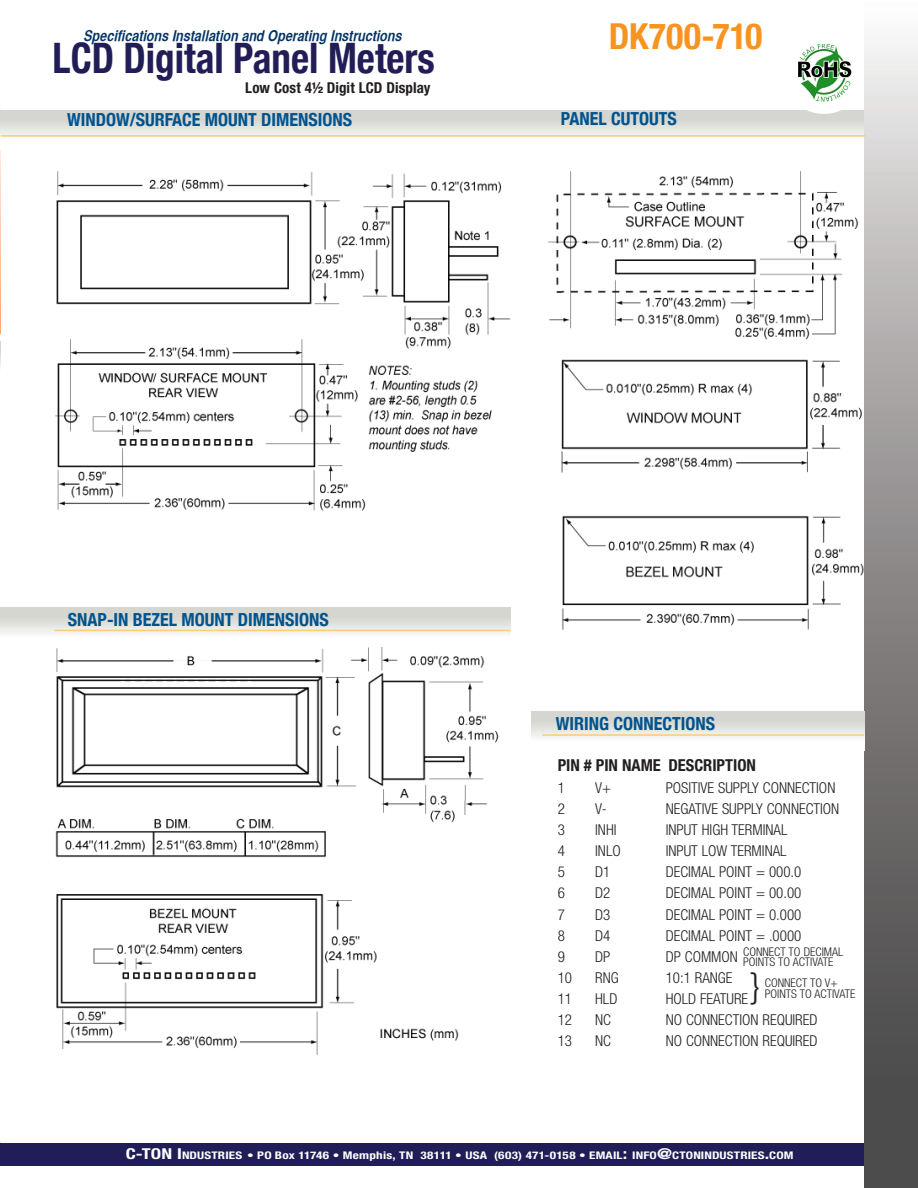
<style>
.page{position:relative;width:918px;height:1188px;background:#fff}
.page>*{position:absolute;margin:0;border:0;box-sizing:border-box;transform-origin:0 0}
.t1{font:700 condensed 42px "Helvetica Neue";color:#211e57;scale:.93 1}
.t2{font:700 condensed 36px "Helvetica Neue LT Pro";color:#f7941f}
.Order_2C{font:300 condensed 36px "Helvetica Neue LT Std";color:#231f20}
.titles{font:700 condensed 18px "Helvetica Neue";color:#00538d}
.SPECIFICATIONS_TITLE{font:700 condensed 16.5px "Helvetica Neue LT Pro";color:#231f20}
.connections_text{font:300 condensed 15px "Helvetica Neue LT Std";color:#231f20}
.subhead_left_blue{font:italic 15px "Helvetica CY Bold";letter-spacing:.005em;color:#036}
.SUB_SUBHEAD{font:700 condensed 15px "Helvetica Neue LT Pro";letter-spacing:.005em;color:#231f20}
.Order_2C-2{font:300 condensed 12px "Helvetica Neue LT Std";color:#231f20}
.t3{font:700 condensed 10.5px "Helvetica Neue LT Pro";letter-spacing:.02em;color:#fff;scale:1.25 1}
.t4{font:700 condensed 10.5px "Helvetica Neue LT Pro";letter-spacing:.015em;color:#fff;scale:1.25 1}
.s1{font-size:15px}
.s2{font-style:inherit}
</style>
<div class="page">
<svg style="left:0;top:1142px;width:1px;height:24px"></svg>
<svg style="left:0;top:150px;width:1px;height:184px"></svg>
<svg style="left:0;top:110px;width:864px;height:27px"></svg>
<div style="left:1px;top:1143px;width:917px;height:22px;background:#211e57"></div>
<svg style="left:0;top:341px;width:1px;height:39px"></svg>
<div style="left:782px;top:31px;width:84px;height:83px;background:#fff;border-radius:50%"></div>
<img style="left:798px;top:44px;width:54px;height:58px">
<svg style="left:864px;top:40px;width:54px;height:1148px"></svg>
<hr style="left:1px;top:135px;width:865px;height:2px;background:#fecb78">
<div style="left:532px;top:711px;width:332px;height:39px;background:linear-gradient(to bottom,#cbccc5,#fff)"></div>
<div style="left:0;top:608px;width:510px;height:39px;background:linear-gradient(to bottom,#cccdc6,#fff)"></div>
<img style="left:55px;top:171px;width:455px;height:340px">
<img style="left:548px;top:162px;width:326px;height:485px">
<img style="left:55px;top:647px;width:444px;height:408px">
<hr style="left:54px;top:630px;width:456px;height:1px;background:#fecb78">
<hr style="left:542px;top:734px;width:322px;height:2px;background:#fecb78">
<p class="subhead_left_blue" style="left:85px;top:26px;width:320px">Specifications Installation and Operating Instructions</p>
<p class="t1" style="left:53px;top:23px;width:413px">LCD Digital Panel Meters</p>
<p class="SUB_SUBHEAD" style="left:245px;top:78px;width:187px">Low Cost 4½ Digit LCD Display</p>
<p class="t2" style="left:609px;top:14px;width:155px">DK700-710</p>
<p class="titles" style="left:67px;top:105px;width:286px">WINDOW/SURFACE MOUNT DIMENSIONS</p>
<p class="titles" style="left:561px;top:104px;width:117px">PANEL CUTOUTS</p>
<p class="titles" style="left:68px;top:605px;width:262px">SNAP-IN BEZEL MOUNT DIMENSIONS</p>
<p class="titles" style="left:556px;top:709px;width:161px">WIRING CONNECTIONS</p>
<p class="SPECIFICATIONS_TITLE" style="left:558px;top:755px;width:200px">PIN # PIN NAME DESCRIPTION</p>
<p class="connections_text" style="left:558px;top:779px;width:9px">1</p>
<p class="connections_text" style="left:595px;top:779px;width:17px">V+</p>
<p class="connections_text" style="left:666px;top:779px;width:171px">POSITIVE SUPPLY CONNECTION</p>
<p class="connections_text" style="left:558px;top:800px;width:9px">2</p>
<p class="connections_text" style="left:595px;top:800px;width:13px">V-</p>
<p class="connections_text" style="left:666px;top:800px;width:175px">NEGATIVE SUPPLY CONNECTION</p>
<p class="connections_text" style="left:558px;top:821px;width:9px">3</p>
<p class="connections_text" style="left:595px;top:821px;width:23px">INHI</p>
<p class="connections_text" style="left:666px;top:821px;width:123px">INPUT HIGH TERMINAL</p>
<p class="connections_text" style="left:558px;top:842px;width:9px">4</p>
<p class="connections_text" style="left:595px;top:842px;width:27px">INLO</p>
<p class="connections_text" style="left:666px;top:842px;width:122px">INPUT LOW TERMINAL</p>
<p class="connections_text" style="left:558px;top:864px;width:9px">5</p>
<p class="connections_text" style="left:595px;top:864px;width:17px">D1</p>
<p class="connections_text" style="left:666px;top:864px;width:137px">DECIMAL POINT = 000.0</p>
<p class="connections_text" style="left:558px;top:885px;width:9px">6</p>
<p class="connections_text" style="left:595px;top:885px;width:17px">D2</p>
<p class="connections_text" style="left:666px;top:885px;width:137px">DECIMAL POINT = 00.00</p>
<p class="connections_text" style="left:558px;top:906px;width:9px">7</p>
<p class="connections_text" style="left:595px;top:906px;width:17px">D3</p>
<p class="connections_text" style="left:666px;top:906px;width:137px">DECIMAL POINT = 0.000</p>
<p class="connections_text" style="left:558px;top:927px;width:9px">8</p>
<p class="connections_text" style="left:595px;top:927px;width:17px">D4</p>
<p class="connections_text" style="left:666px;top:927px;width:137px">DECIMAL POINT = .0000</p>
<p class="connections_text" style="left:558px;top:948px;width:9px">9</p>
<p class="connections_text" style="left:595px;top:948px;width:17px">DP</p>
<p class="connections_text" style="left:666px;top:948px;width:74px">DP COMMON</p>
<p class="connections_text" style="left:558px;top:969px;width:16px">10</p>
<p class="connections_text" style="left:595px;top:969px;width:25px">RNG</p>
<p class="connections_text" style="left:666px;top:969px;width:68px">10:1 RANGE</p>
<p class="connections_text" style="left:558px;top:990px;width:16px">11</p>
<p class="connections_text" style="left:595px;top:990px;width:24px">HLD</p>
<p class="connections_text" style="left:666px;top:990px;width:84px">HOLD FEATURE</p>
<p class="connections_text" style="left:558px;top:1011px;width:16px">12</p>
<p class="connections_text" style="left:595px;top:1011px;width:17px">NC</p>
<p class="connections_text" style="left:666px;top:1011px;width:153px">NO CONNECTION REQUIRED</p>
<p class="connections_text" style="left:558px;top:1032px;width:16px">13</p>
<p class="connections_text" style="left:595px;top:1032px;width:17px">NC</p>
<p class="connections_text" style="left:666px;top:1032px;width:153px">NO CONNECTION REQUIRED</p>
<p class="Order_2C-2" style="left:743px;top:944px;width:102px">CONNECT TO DECIMAL</p>
<p class="Order_2C-2" style="left:743px;top:955px;width:92px">POINTS TO ACTIVATE</p>
<p class="Order_2C-2" style="left:765px;top:976px;width:74px">CONNECT TO V+</p>
<p class="Order_2C" style="left:751px;top:964px;width:10px">}</p>
<p class="Order_2C-2" style="left:765px;top:986px;width:92px">POINTS TO ACTIVATE</p>
<p class="t3" style="left:126px;top:1149px;width:444px"><span class="s1">C-TON I</span><span class="s2">NDUSTRIES</span> • PO Box 11746 • Memphis, TN 38111 • USA (603) 471-0158 • <span class="s2">EMAIL</span><span class="s1">:</span> <span class="s2">INFO</span><span class="s1">@</span><span class="s2">CTONIN</span></p>
<p class="t4" style="left:712px;top:1149px;width:67px">DUSTRIES<span class="s1">.</span>COM</p>
</div>
